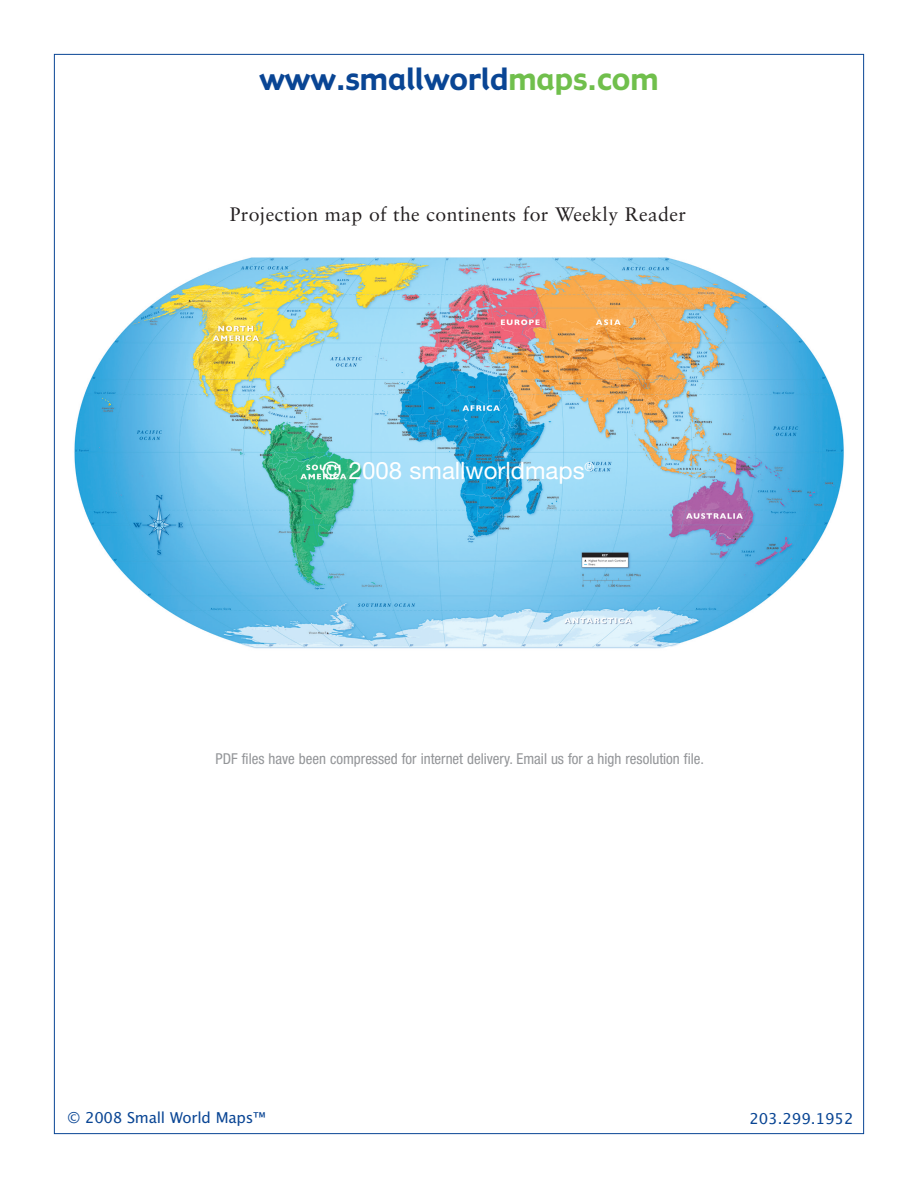
<style>
.page{position:relative;width:918px;height:1188px;background:#fff}
.page>*{position:absolute;margin:0;border:0;box-sizing:border-box;transform-origin:0 0}
.t1{font:30px "Gadget";color:#094594}
.t2{font:24px "Helvetica Neue";color:#fff}
.t3{font:19.5px "Sabon";letter-spacing:.015em;color:#231f20}
.t4{font:condensed 15px "Helvetica Neue";color:#939598}
.t5{font:15px "Lucida Grande";letter-spacing:-.015em;color:#094594}
.s1{color:#70bf4c}
</style>
<div class="page">
<img style="left:74px;top:257px;width:770px;height:392px">
<h1 class="t1" style="left:259px;top:62px;width:401px">www.smallworld<span class="s1">maps.com</span></h1>
<h3 class="t3" style="left:230px;top:206px;width:458px">Projection map of the continents for Weekly Reader</h3>
<h2 class="t2" style="left:322px;top:462px;width:273px">© 2008 smallworldmaps<sup>®</sup></h2>
<p class="t4" style="left:216px;top:753px;width:490px">PDF files have been compressed for internet delivery. Email us for a high resolution file.</p>
<p class="t5" style="left:68px;top:1109px;width:199px">© 2008 Small World Maps™</p>
<p class="t5" style="left:749px;top:1110px;width:106px">203.299.1952</p>
</div>
